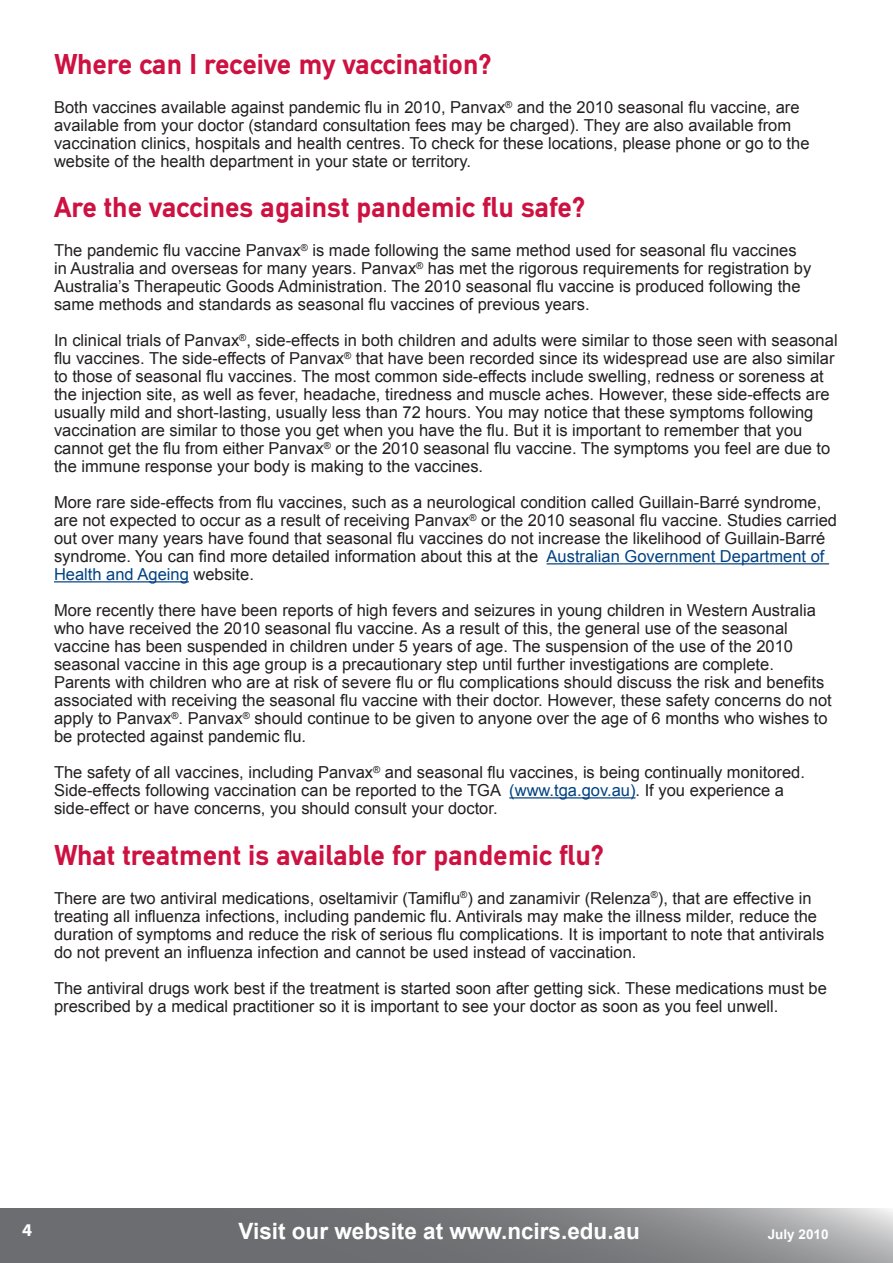
<style>
.page{position:relative;width:893px;height:1263px;background:#fff}
.page>*{position:absolute;margin:0;border:0;box-sizing:border-box;transform-origin:0 0}
.Company_Name{font:700 30px "DIN Mittel EFOP";color:#cd1141}
.Address{font:700 30px "DIN Mittel EFOP";color:#cd1141}
.t1{font:700 22.5px "Arial";color:#feffff}
.Address-2{font:700 18px "Myriad Pro";color:#fff}
.Address-3{font:16.5px/18px "Arial";color:#231f20}
.t2{font:700 13.5px "Arial";color:#feffff}
.s1{color:#014181}
</style>
<div class="page">
<svg style="left:0;top:1209px;width:892px;height:54px;background:#7d7e80"></svg>
<hr style="left:892px;top:1209px;width:1px;height:54px;background:#6c6d70">
<hr style="left:547px;top:563px;width:282px;height:1px;background:#014181">
<hr style="left:54px;top:581px;width:135px;height:1px;background:#014181">
<hr style="left:509px;top:797px;width:126px;height:1px;background:#014181">
<p class="Company_Name" style="left:54px;top:47px;width:439px">Where can I receive my vaccination?</p>
<p class="Address-3" style="left:54px;top:99px;width:757px">Both vaccines available against pandemic flu in 2010, Panvax<sup>®</sup> and the 2010 seasonal flu vaccine, are available from your doctor (standard consultation fees may be charged). They are also available from vaccination clinics, hospitals and health centres. To check for these locations, please phone or go to the website of the health department in your state or territory.</p>
<p class="Company_Name" style="left:54px;top:190px;width:533px">Are the vaccines against pandemic flu safe?</p>
<p class="Address-3" style="left:54px;top:241px;width:759px">The pandemic flu vaccine Panvax<sup>®</sup> is made following the same method used for seasonal flu vaccines in Australia and overseas for many years. Panvax<sup>®</sup> has met the rigorous requirements for registration by Australia’s Therapeutic Goods Administration. The 2010 seasonal flu vaccine is produced following the same methods and standards as seasonal flu vaccines of previous years.</p>
<p class="Address-3" style="left:54px;top:331px;width:785px">In clinical trials of Panvax<sup>®</sup>, side-effects in both children and adults were similar to those seen with seasonal flu vaccines. The side-effects of Panvax<sup>®</sup> that have been recorded since its widespread use are also similar to those of seasonal flu vaccines. The most common side-effects include swelling, redness or soreness at the injection site, as well as fever, headache, tiredness and muscle aches. However, these side-effects are usually mild and short-lasting, usually less than 72 hours. You may notice that these symptoms following vaccination are similar to those you get when you have the flu. But it is important to remember that you cannot get the flu from either Panvax<sup>®</sup> or the 2010 seasonal flu vaccine. The symptoms you feel are due to the immune response your body is making to the vaccines.</p>
<p class="Address-3" style="left:54px;top:493px;width:785px">More rare side-effects from flu vaccines, such as a neurological condition called Guillain-Barré syndrome, are not expected to occur as a result of receiving Panvax<sup>®</sup> or the 2010 seasonal flu vaccine. Studies carried out over many years have found that seasonal flu vaccines do not increase the likelihood of Guillain-Barré syndrome. You can find more detailed information about this at the <span class="s1">Australian Government Department of Health and Ageing</span> website.</p>
<p class="Address-3" style="left:54px;top:601px;width:779px">More recently there have been reports of high fevers and seizures in young children in Western Australia who have received the 2010 seasonal flu vaccine. As a result of this, the general use of the seasonal vaccine has been suspended in children under 5 years of age. The suspension of the use of the 2010 seasonal vaccine in this age group is a precautionary step until further investigations are complete.<br>Parents with children who are at risk of severe flu or flu complications should discuss the risk and benefits associated with receiving the seasonal flu vaccine with their doctor. However, these safety concerns do not apply to Panvax<sup>®</sup>. Panvax<sup>®</sup> should continue to be given to anyone over the age of 6 months who wishes to be protected against pandemic flu.</p>
<p class="Address-3" style="left:54px;top:763px;width:752px">The safety of all vaccines, including Panvax<sup>®</sup> and seasonal flu vaccines, is being continually monitored.<br>Side-effects following vaccination can be reported to the TGA <span class="s1">(www.tga.gov.au)</span>. If you experience a</p>
<p class="Address-3" style="left:54px;top:799px;width:445px">side-effect or have concerns, you should consult your doctor.</p>
<p class="Address" style="left:54px;top:837px;width:552px">What treatment is available for pandemic flu?</p>
<p class="Address-3" style="left:54px;top:889px;width:772px">There are two antiviral medications, oseltamivir (Tamiflu<sup>®</sup>) and zanamivir (Relenza<sup>®</sup>), that are effective in treating all influenza infections, including pandemic flu. Antivirals may make the illness milder, reduce the duration of symptoms and reduce the risk of serious flu complications. It is important to note that antivirals do not prevent an influenza infection and cannot be used instead of vaccination.</p>
<p class="Address-3" style="left:54px;top:979px;width:774px">The antiviral drugs work best if the treatment is started soon after getting sick. These medications must be prescribed by a medical practitioner so it is important to see your doctor as soon as you feel unwell.</p>
<p class="Address-2" style="left:22px;top:1218px;width:11px">4</p>
<h2 class="t1" style="left:238px;top:1216px;width:403px">Visit our website at www.ncirs.edu.au</h2>
<p class="t2" style="left:768px;top:1225px;width:62px">July 2010</p>
</div>
